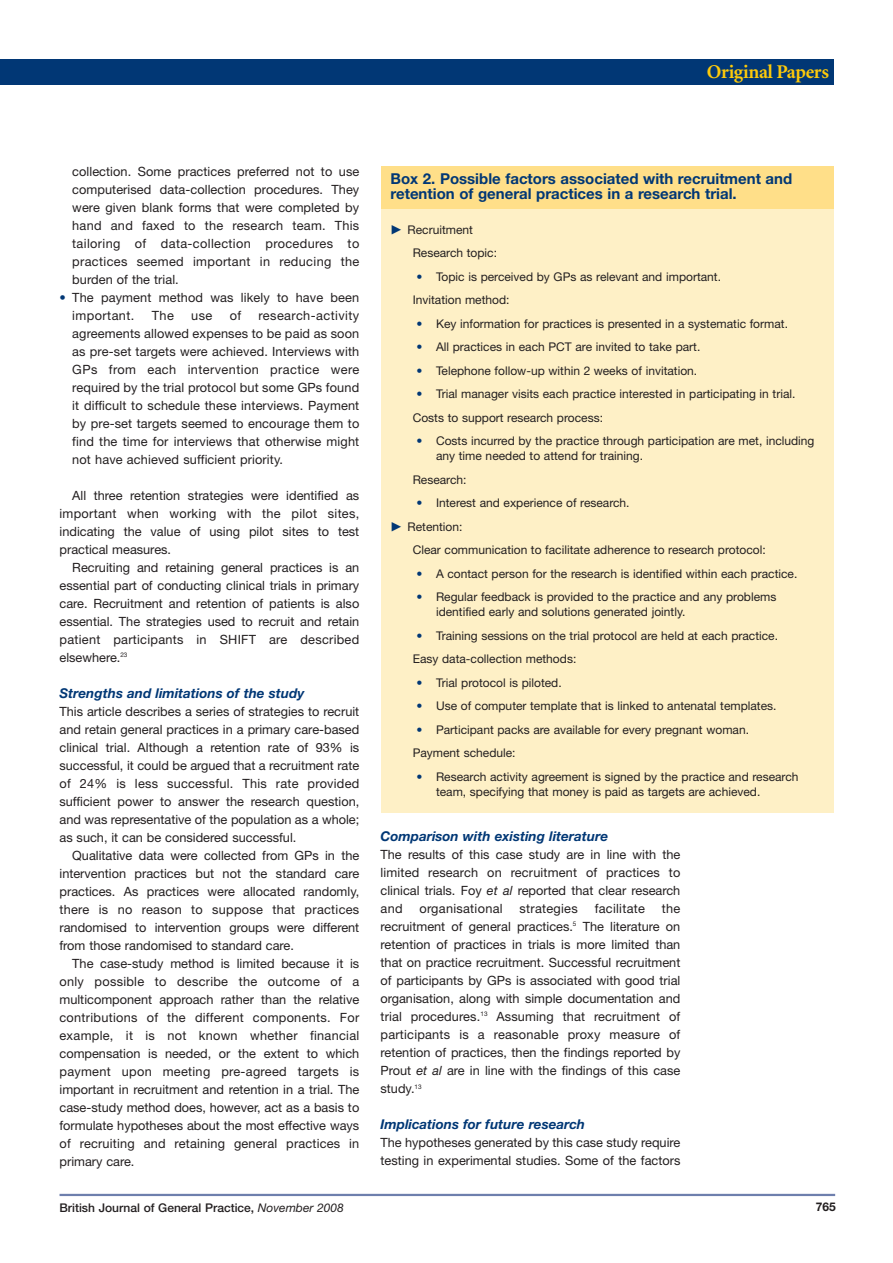
<style>
.page{position:relative;width:893px;height:1263px;background:#fff}
.page>*{position:absolute;margin:0;border:0;box-sizing:border-box;transform-origin:0 0}
.t1{font:700 19.5px "Minion";letter-spacing:-.02em;color:#feca0a}
.t2{font:700 15px/15px "Helvetica Neue";color:#013775}
.t3{font:italic 700 13.5px "Helvetica Neue";color:#013775}
.t4{font:12.75px/18px "Helvetica Neue";color:#231f20;text-align:justify}
.t5{font:12.75px "Helvetica Neue";letter-spacing:.02em;color:#231f20}
.t6{font:12px/23.5px "Helvetica Neue";color:#231f20}
.t7{font:500 12px "Helvetica Neue";color:#231f20}
.t8{font:700 12px "Helvetica Neue";color:#231f20}
.s1{color:#013775}
.s2{font-weight:400;font-style:italic}
.s3{font-style:italic}
</style>
<div class="page">
<hr style="left:60px;top:1194px;width:775px;height:2px;background:#6e7fad">
<div style="left:0;top:60px;width:834px;height:25px;background:#013775"></div>
<div style="left:381px;top:167px;width:452px;height:646px;background:#fef0c6"></div>
<div style="left:381px;top:167px;width:452px;height:42px;background:#ffdf89"></div>
<h1 class="t1" style="left:707px;top:64px;width:124px">Original Papers</h1>
<p class="t4" style="left:72px;top:163px;width:289px">collection. Some practices preferred not to use computerised data-collection procedures. They were given blank forms that were completed by hand and faxed to the research team. This tailoring of data-collection procedures to practices seemed important in reducing the burden of the trial.</p>
<p class="t4" style="left:72px;top:289px;width:289px;text-indent:-13px"><span class="s1">•</span> The payment method was likely to have been important.</p>
<p class="t4" style="left:152px;top:307px;width:24px">The</p>
<p class="t4" style="left:191px;top:307px;width:23px">use</p>
<p class="t4" style="left:230px;top:307px;width:13px">of</p>
<p class="t4" style="left:72px;top:307px;width:289px;text-indent:186px">research-activity agreements allowed expenses to be paid as soon as pre-set targets were achieved. Interviews with GPs from each intervention practice were required by the trial protocol but some GPs found it difficult to schedule these interviews. Payment by pre-set targets seemed to encourage them to find the time for interviews that otherwise might not have achieved sufficient priority.</p>
<p class="t4" style="left:60px;top:487px;width:301px;text-indent:13px">All three retention strategies were identified as important when working with the pilot sites, indicating the value of using pilot sites to test practical measures.</p>
<p class="t4" style="left:60px;top:559px;width:301px;text-indent:13px">Recruiting and retaining general practices is an essential part of conducting clinical trials in primary care. Recruitment and retention of patients is also essential. The strategies used to recruit and retain patient participants in SHIFT are described elsewhere.<sup>23</sup></p>
<p class="t3" style="left:60px;top:688px;width:246px">Strengths and limitations of the study</p>
<p class="t4" style="left:60px;top:703px;width:301px">This article describes a series of strategies to recruit and retain general practices in a primary care-based clinical trial. Although a retention rate of 93% is successful, it could be argued that a recruitment rate of 24% is less successful. This rate provided sufficient power to answer the research question, and was representative of the population as a whole; as such, it can be considered successful.</p>
<p class="t4" style="left:60px;top:847px;width:301px;text-indent:13px">Qualitative data were collected from GPs in the intervention practices but not the standard care practices. As practices were allocated randomly, there is no reason to suppose that practices randomised to intervention groups were different from those randomised to standard care.</p>
<p class="t4" style="left:60px;top:955px;width:301px;text-indent:13px">The case-study method is limited because it is only possible to describe the outcome of a multicomponent approach rather than the relative contributions of the different components. For example, it is not known whether financial compensation is needed, or the extent to which payment upon meeting pre-agreed targets is important in recruitment and retention in a trial. The case-study method does, however, act as a basis to formulate hypotheses about the most effective ways of recruiting and retaining general practices in primary care.</p>
<p class="t7" style="left:60px;top:1203px;width:286px">British Journal of General Practice, <span class="s2">November 2008</span></p>
<p class="t2" style="left:391px;top:173px;width:403px">Box 2. Possible factors associated with recruitment and retention of general practices in a research trial.</p>
<p class="t6" style="left:413px;top:219px;width:86px;text-indent:-5px">Recruitment<br>Research topic:</p>
<p class="t6" style="left:413px;top:266px;width:310px;text-indent:4px"><span class="s1">•</span> Topic is perceived by GPs as relevant and important.<br>Invitation method:</p>
<p class="t6" style="left:416px;top:313px;width:373px"><span class="s1">•</span> Key information for practices is presented in a systematic format.</p>
<p class="t6" style="left:416px;top:336px;width:285px"><span class="s1">•</span> All practices in each PCT are invited to take part.</p>
<p class="t6" style="left:416px;top:360px;width:282px"><span class="s1">•</span> Telephone follow-up within 2 weeks of invitation.</p>
<p class="t6" style="left:413px;top:383px;width:384px;text-indent:4px"><span class="s1">•</span> Trial manager visits each practice interested in participating in trial.<br>Costs to support research process:</p>
<p class="t6" style="left:436px;top:435px;width:380px;line-height:15px;text-indent:-20px"><span class="s1">•</span> Costs incurred by the practice through participation are met, including any time needed to attend for training.</p>
<p class="t6" style="left:413px;top:469px;width:55px">Research:</p>
<p class="t6" style="left:416px;top:492px;width:215px"><span class="s1">•</span> Interest and experience of research.</p>
<p class="t6" style="left:408px;top:516px;width:56px">Retention:</p>
<p class="t6" style="left:413px;top:539px;width:354px">Clear communication to facilitate adherence to research protocol:</p>
<p class="t6" style="left:416px;top:563px;width:382px"><span class="s1">•</span> A contact person for the research is identified within each practice.</p>
<p class="t6" style="left:436px;top:591px;width:342px;line-height:15px;text-indent:-20px"><span class="s1">•</span> Regular feedback is provided to the practice and any problems identified early and solutions generated jointly.</p>
<p class="t6" style="left:413px;top:625px;width:367px;text-indent:4px"><span class="s1">•</span> Training sessions on the trial protocol are held at each practice.<br>Easy data-collection methods:</p>
<p class="t6" style="left:416px;top:672px;width:147px"><span class="s1">•</span> Trial protocol is piloted.</p>
<p class="t6" style="left:416px;top:695px;width:362px"><span class="s1">•</span> Use of computer template that is linked to antenatal templates.</p>
<p class="t6" style="left:413px;top:719px;width:338px;text-indent:4px"><span class="s1">•</span> Participant packs are available for every pregnant woman.<br>Payment schedule:</p>
<p class="t6" style="left:436px;top:770px;width:364px;line-height:15px;text-indent:-20px"><span class="s1">•</span> Research activity agreement is signed by the practice and research team, specifying that money is paid as targets are achieved.</p>
<p class="t3" style="left:381px;top:831px;width:229px">Comparison with existing literature</p>
<p class="t4" style="left:381px;top:847px;width:301px">The results of this case study are in line with the limited research on recruitment of practices to clinical trials. Foy <span class="s3">et al</span> reported that clear research and</p>
<p class="t5" style="left:420px;top:904px;width:85px">organisational</p>
<p class="t5" style="left:520px;top:904px;width:60px">strategies</p>
<p class="t5" style="left:595px;top:904px;width:52px">facilitate</p>
<p class="t4" style="left:381px;top:901px;width:301px;text-indent:281px">the recruitment of general practices.<sup>5</sup> The literature on retention of practices in trials is more limited than that on practice recruitment. Successful recruitment of participants by GPs is associated with good trial organisation, along with simple documentation and trial procedures.<sup>13</sup> Assuming that recruitment of participants is a reasonable proxy measure of retention of practices, then the findings reported by Prout <span class="s3">et al</span> are in line with the findings of this case study.<sup>13</sup></p>
<p class="t3" style="left:381px;top:1119px;width:206px">Implications for future research</p>
<p class="t4" style="left:381px;top:1135px;width:301px">The hypotheses generated by this case study require testing in experimental studies. Some of the factors</p>
<p class="t8" style="left:816px;top:1202px;width:22px">765</p>
</div>
